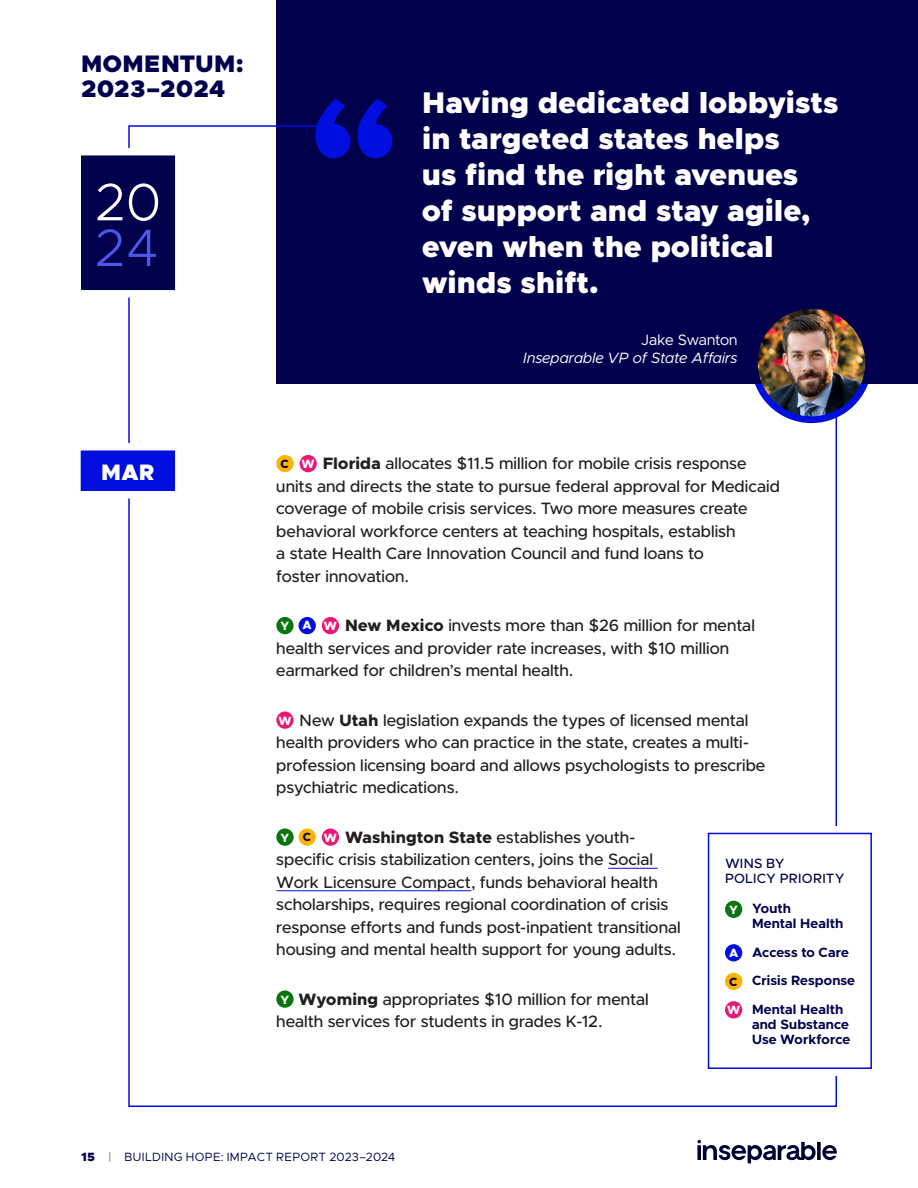
<style>
.page{position:relative;width:918px;height:1188px;background:#fff}
.page>*{position:absolute;margin:0;border:0;box-sizing:border-box;transform-origin:0 0}
.t1{font:300 52.8px "Metropolis";color:#fff}
.t2{font:300 52.8px "Metropolis";color:#4d57e9}
.H2_-_Headline___Qt_-_Reversed{font:900 30px/36px "Metropolis";letter-spacing:.005em;color:#fff}
.t3{font:900 24px "Metropolis";letter-spacing:.005em;color:#00004c}
.t4{font:900 22.5px "Metropolis";color:#fff}
.Timeline_-_Body{font:500 16.5px/22.5px "Metropolis";letter-spacing:.005em;color:#231f20}
.H6_-_Quote_Attribution{font:italic 15px "Metropolis";letter-spacing:.005em;color:#fff}
.H6_-_Quote_Attribution-2{font:15px "Metropolis";letter-spacing:-.005em;color:#fff}
.H6_-_Quote_Attribution-3{font:700 13.5px/15px "Metropolis";letter-spacing:.01em;color:#00004c}
.H6_-_Quote_Attribution-4{font:500 13.5px/15px "Metropolis";letter-spacing:.02em;color:#00004c}
.t5{font:12px "Metropolis";letter-spacing:.02em;color:#00004c}
.Challenges_-_Stat{font:800 12px "Metropolis";color:#fff}
.Challenges_-_Stat-2{font:800 12px "Metropolis";color:#00004c}
.s1{font-weight:800}
.s2{font-weight:900}
.s3{font-weight:100}
</style>
<div class="page">
<hr style="left:608px;top:868px;width:50px;height:1px;background:#000fe0">
<hr style="left:276px;top:890px;width:195px;height:1px;background:#000fe0">
<div style="left:276px;top:455px;width:18px;height:17px;background:#ffb500;border-radius:50%"></div>
<div style="left:300px;top:455px;width:17px;height:17px;background:#e91776;border-radius:50%"></div>
<div style="left:276px;top:617px;width:18px;height:17px;background:#08750f;border-radius:50%"></div>
<div style="left:299px;top:617px;width:17px;height:17px;background:#000fe0;border-radius:50%"></div>
<div style="left:322px;top:617px;width:17px;height:17px;background:#e91776;border-radius:50%"></div>
<div style="left:276px;top:711px;width:18px;height:18px;background:#e91776;border-radius:50%"></div>
<div style="left:276px;top:828px;width:18px;height:18px;background:#08750f;border-radius:50%"></div>
<div style="left:299px;top:828px;width:17px;height:18px;background:#ffb500;border-radius:50%"></div>
<div style="left:322px;top:828px;width:17px;height:18px;background:#e91776;border-radius:50%"></div>
<div style="left:276px;top:990px;width:18px;height:18px;background:#08750f;border-radius:50%"></div>
<div style="left:708px;top:833px;width:164px;height:236px;background:#fff;border:2px solid #000fe0"></div>
<div style="left:725px;top:901px;width:17px;height:17px;background:#08750f;border-radius:50%"></div>
<div style="left:725px;top:944px;width:17px;height:17px;background:#000fe0;border-radius:50%"></div>
<div style="left:725px;top:973px;width:17px;height:17px;background:#ffb500;border-radius:50%"></div>
<div style="left:725px;top:1001px;width:17px;height:17px;background:#e91776;border-radius:50%"></div>
<svg style="left:81px;top:144px;width:95px;height:157px;background:#262667"></svg>
<div style="left:751px;top:302px;width:121px;height:121px;border:6px solid #000fe0;border-radius:50%"></div>
<div style="left:277px;top:0;width:641px;height:383px;background:#00004c"></div>
<hr style="left:277px;top:125px;width:48px;height:2px;background:#000fe0">
<svg style="left:315px;top:99px;width:77px;height:59px"></svg>
<img style="left:758px;top:309px;width:107px;height:107px">
<svg style="left:80px;top:439px;width:96px;height:63px"></svg>
<svg style="left:697px;top:1140px;width:140px;height:23px"></svg>
<h1 class="t3" style="left:81px;top:48px;width:164px">MOMENTUM:</h1>
<h1 class="t3" style="left:81px;top:73px;width:146px">2023–2024</h1>
<p class="t1" style="left:95px;top:169px;width:68px">20</p>
<p class="t2" style="left:94px;top:215px;width:66px">24</p>
<p class="H2_-_Headline___Qt_-_Reversed" style="left:422px;top:85px;width:417px">Having dedicated lobbyists in targeted states helps<br>us find the right avenues<br>of support and stay agile, even when the political winds shift.</p>
<p class="H6_-_Quote_Attribution-2" style="left:641px;top:330px;width:98px">Jake Swanton</p>
<p class="H6_-_Quote_Attribution" style="left:523px;top:348px;width:216px">Inseparable VP of State Affairs</p>
<h4 class="t4" style="left:101px;top:457px;width:55px">MAR</h4>
<p class="Timeline_-_Body" style="left:276px;top:452px;width:505px;text-indent:46px"><span class="s1">Florida</span> allocates $11.5 million for mobile crisis response units and directs the state to pursue federal approval for Medicaid coverage of mobile crisis services. Two more measures create behavioral workforce centers at teaching hospitals, establish<br>a state Health Care Innovation Council and fund loans to<br>foster innovation.</p>
<p class="Challenges_-_Stat-2" style="left:280px;top:456px;width:10px">C</p>
<p class="Challenges_-_Stat" style="left:302px;top:456px;width:15px">W</p>
<p class="Timeline_-_Body" style="left:276px;top:614px;width:480px;text-indent:69px"><span class="s1">New Mexico</span> invests more than $26 million for mental health services and provider rate increases, with $10 million earmarked for children’s mental health.</p>
<p class="Challenges_-_Stat" style="left:278px;top:713px;width:15px">W</p>
<p class="Challenges_-_Stat" style="left:281px;top:619px;width:10px">Y</p>
<p class="Challenges_-_Stat" style="left:303px;top:618px;width:11px">A</p>
<p class="Challenges_-_Stat" style="left:324px;top:618px;width:15px">W</p>
<p class="Timeline_-_Body" style="left:276px;top:709px;width:491px;text-indent:23px">New <span class="s1">Utah</span> legislation expands the types of licensed mental health providers who can practice in the state, creates a multi&shy;profession licensing board and allows psychologists to prescribe psychiatric medications.</p>
<p class="Challenges_-_Stat" style="left:281px;top:830px;width:10px">Y</p>
<p class="Challenges_-_Stat-2" style="left:303px;top:830px;width:10px">C</p>
<p class="Challenges_-_Stat" style="left:324px;top:830px;width:15px">W</p>
<p class="Timeline_-_Body" style="left:276px;top:826px;width:406px;text-indent:69px"><span class="s1">Washington State</span> establishes youth&shy;specific crisis stabilization centers, joins the Social Work Licensure Compact, funds behavioral health scholarships, requires regional coordination of crisis response efforts and funds post-inpatient transitional housing and mental health support for young adults.</p>
<p class="Challenges_-_Stat" style="left:281px;top:992px;width:10px">Y</p>
<p class="H6_-_Quote_Attribution-4" style="left:725px;top:856px;width:121px">WINS BY<br>POLICY PRIORITY</p>
<p class="Challenges_-_Stat" style="left:729px;top:902px;width:10px">Y</p>
<p class="H6_-_Quote_Attribution-3" style="left:752px;top:901px;width:93px">Youth<br>Mental Health</p>
<p class="Challenges_-_Stat" style="left:729px;top:945px;width:11px">A</p>
<p class="H6_-_Quote_Attribution-3" style="left:752px;top:945px;width:99px">Access to Care</p>
<p class="Challenges_-_Stat-2" style="left:729px;top:974px;width:10px">C</p>
<p class="H6_-_Quote_Attribution-3" style="left:752px;top:973px;width:105px">Crisis Response</p>
<p class="Challenges_-_Stat" style="left:727px;top:1003px;width:15px">W</p>
<p class="H6_-_Quote_Attribution-3" style="left:752px;top:1002px;width:100px">Mental Health and Substance<br>Use Workforce</p>
<p class="Timeline_-_Body" style="left:276px;top:988px;width:374px;text-indent:22px"><span class="s1">Wyoming</span> appropriates $10 million for mental health services for students in grades K-12.</p>
<p class="t5" style="left:81px;top:1149px;width:316px"><span class="s2">15</span> <span class="s3">|</span> BUILDING HOPE: IMPACT REPORT 2023–2024</p>
</div>
